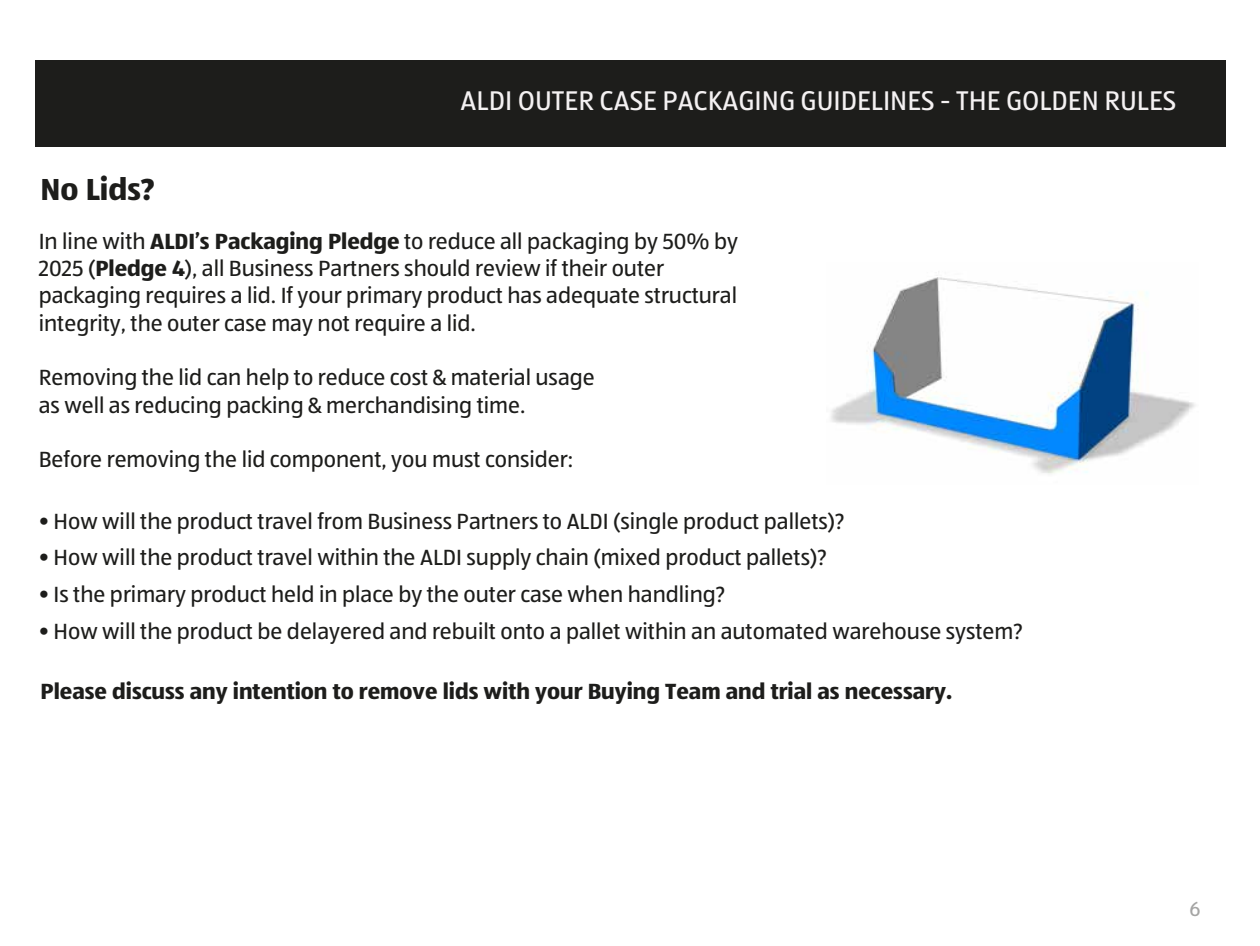
<style>
.page{position:relative;width:1260px;height:946px;background:#fff}
.page>*{position:absolute;margin:0;border:0;box-sizing:border-box;transform-origin:0 0}
.t1{font:31.5px "ALDISUED Bold";color:#1d1d1b}
.t2{font:28px "ALDISUED Regular";color:#f4f1f2}
.t3{font:22.75px/27.3px "ALDISUED Regular";color:#1d1d1b}
.t4{font:22.75px "ALDISUED Bold";color:#1d1d1b}
.t5{font:21px "ALDISUED Regular";color:#a5a5a4}
.s1{font-family:"ALDISUED Bold"}
</style>
<div class="page">
<img style="left:831px;top:277px;width:364px;height:197px">
<div style="left:35px;top:60px;width:1191px;height:86px;background:#1d1d1b"></div>
<p class="t2" style="left:461px;top:83px;width:717px">ALDI OUTER CASE PACKAGING GUIDELINES - THE GOLDEN RULES</p>
<h1 class="t1" style="left:40px;top:170px;width:116px">No Lids?</h1>
<p class="t3" style="left:39px;top:227px;width:701px">In line with <span class="s1">ALDI’s Packaging Pledge</span> to reduce all packaging by 50% by 2025 (<span class="s1">Pledge 4</span>), all Business Partners should review if their outer packaging requires a lid. If your primary product has adequate structural integrity, the outer case may not require a lid.</p>
<p class="t3" style="left:39px;top:363px;width:558px">Removing the lid can help to reduce cost &amp; material usage as well as reducing packing &amp; merchandising time.</p>
<p class="t3" style="left:39px;top:445px;width:536px">Before removing the lid component, you must consider:</p>
<p class="t3" style="left:39px;top:507px;width:808px">• How will the product travel from Business Partners to ALDI (single product pallets)?</p>
<p class="t3" style="left:39px;top:543px;width:790px">• How will the product travel within the ALDI supply chain (mixed product pallets)?</p>
<p class="t3" style="left:39px;top:580px;width:688px">• Is the primary product held in place by the outer case when handling?</p>
<p class="t3" style="left:39px;top:617px;width:986px">• How will the product be delayered and rebuilt onto a pallet within an automated warehouse system?</p>
<p class="t4" style="left:40px;top:677px;width:913px">Please discuss any intention to remove lids with your Buying Team and trial as necessary.</p>
<p class="t5" style="left:1190px;top:896px;width:13px">6</p>
</div>
